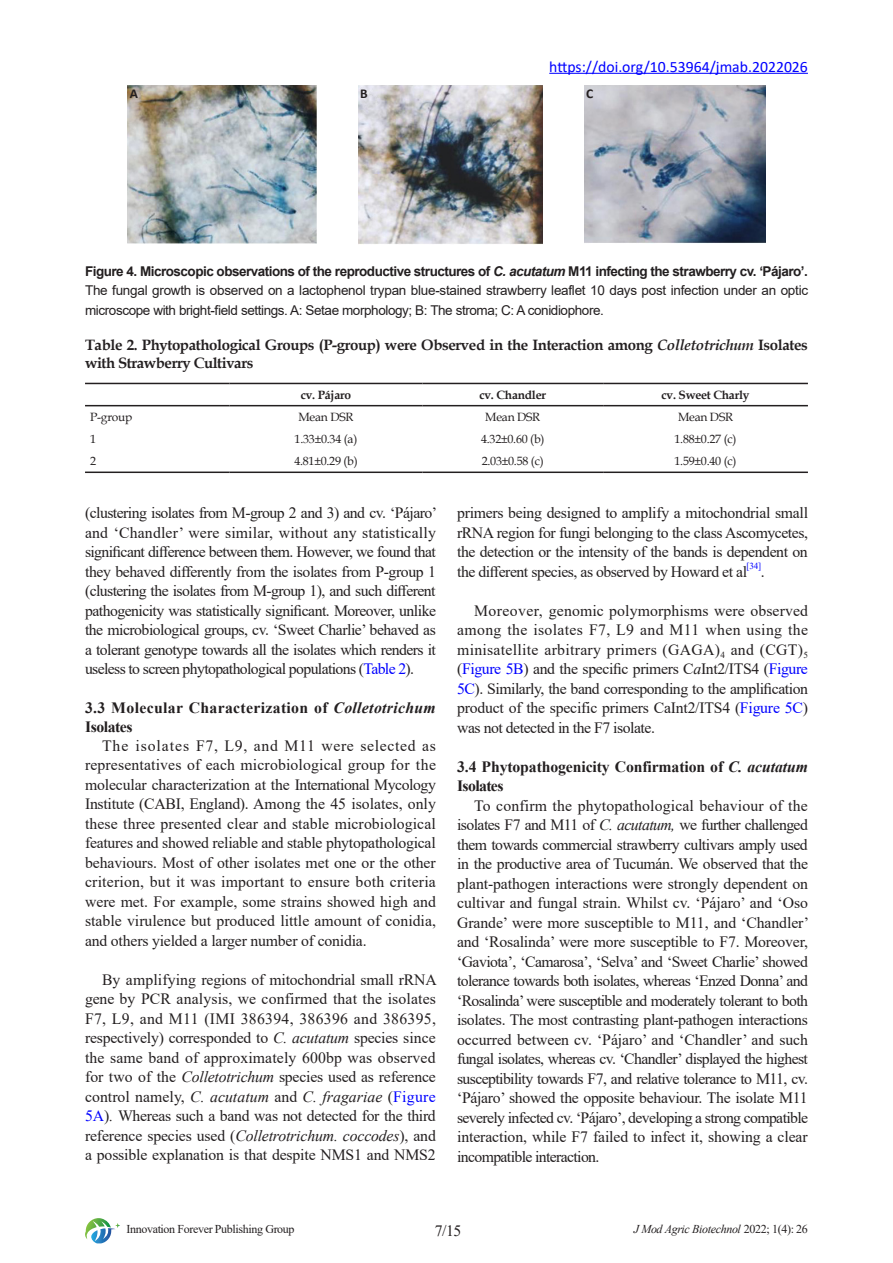
<style>
.page{position:relative;width:893px;height:1263px;background:#fff}
.page>*{position:absolute;margin:0;border:0;box-sizing:border-box;transform-origin:0 0}
.正文{font:15.75px/19.5px "Times New Roman";letter-spacing:-.03em;color:#231f20;text-align:justify}
.二级标题{font:700 15.75px/19.5px "Times New Roman";letter-spacing:-.01em;color:#231f20}
.二级标题-2{font:700 15.75px/18.9px "Times New Roman";letter-spacing:.02em;color:#231f20}
.t1{font:15.75px "Calibri";color:#00f}
.表格题目{font:700 15px/18px "Book Antiqua";letter-spacing:-.025em;color:#231f20}
.图注样式{font:13.5px/19.5px "Arial";letter-spacing:-.03em;color:#231f20;text-align:justify}
.参考文献_序号不标蓝{font:700 13.5px "Calibri";color:#231f20}
.表格样式{font:12px "Book Antiqua";letter-spacing:-.02em;color:#231f20}
.表格样式-2{font:700 12px "Book Antiqua";letter-spacing:-.02em;color:#231f20}
.t2{font:12px "Times New Roman";letter-spacing:-.03em;color:#231f20}
.t3{font:italic 12px "Times New Roman";letter-spacing:-.03em;color:#231f20}
.正文-2{font:9.15px "Times New Roman";color:#00f}
.s1{font-weight:700}
.s2{font-weight:700;font-style:italic}
.s3{font-style:italic}
.s4{color:#00f}
.s5{font-style:normal}
</style>
<div class="page">
<svg style="left:85px;top:1218px;width:35px;height:25px"></svg>
<hr style="left:549px;top:73px;width:259px;height:1px;background:#00f">
<img style="left:128px;top:85px;width:189px;height:158px">
<img style="left:358px;top:85px;width:185px;height:159px">
<img style="left:584px;top:85px;width:181px;height:158px">
<hr style="left:85px;top:383px;width:145px;height:1px;background:#231f20">
<hr style="left:230px;top:383px;width:192px;height:1px;background:#231f20">
<hr style="left:422px;top:383px;width:181px;height:1px;background:#231f20">
<hr style="left:603px;top:383px;width:205px;height:1px;background:#231f20">
<hr style="left:85px;top:471px;width:145px;height:2px;background:#231f20">
<hr style="left:230px;top:471px;width:192px;height:2px;background:#231f20">
<hr style="left:422px;top:471px;width:181px;height:2px;background:#231f20">
<hr style="left:603px;top:471px;width:205px;height:2px;background:#231f20">
<hr style="left:85px;top:405px;width:145px;height:1px;background:#231f20">
<hr style="left:230px;top:405px;width:192px;height:1px;background:#231f20">
<hr style="left:422px;top:405px;width:181px;height:1px;background:#231f20">
<hr style="left:603px;top:405px;width:205px;height:1px;background:#231f20">
<p class="t1" style="left:549px;top:55px;width:260px">https://doi.org/10.53964/jmab.2022026</p>
<p class="参考文献_序号不标蓝" style="left:130px;top:84px;width:10px">A</p>
<p class="参考文献_序号不标蓝" style="left:360px;top:84px;width:9px">B</p>
<p class="参考文献_序号不标蓝" style="left:586px;top:84px;width:9px">C</p>
<p class="图注样式" style="left:85px;top:261px;width:725px"><span class="s1">Figure 4. Microscopic observations of the reproductive structures of</span> <span class="s2">C. acutatum</span> <span class="s1">M11 infecting the strawberry cv. ‘Pájaro’.<br></span>The fungal growth is observed on a lactophenol trypan blue-stained strawberry leaflet 10 days post infection under an optic microscope with bright-field settings. A: Setae morphology; B: The stroma; C: A conidiophore.</p>
<p class="表格题目" style="left:85px;top:335px;width:724px">Table 2. Phytopathological Groups (P-group) were Observed in the Interaction among <span class="s3">Colletotrichum</span> Isolates with Strawberry Cultivars</p>
<p class="表格样式-2" style="left:301px;top:386px;width:52px">cv. Pájaro</p>
<p class="表格样式-2" style="left:479px;top:386px;width:68px">cv. Chandler</p>
<p class="表格样式-2" style="left:661px;top:386px;width:90px">cv. Sweet Charly</p>
<p class="表格样式" style="left:90px;top:408px;width:44px">P-group</p>
<p class="表格样式" style="left:298px;top:408px;width:57px">Mean DSR</p>
<p class="表格样式" style="left:485px;top:408px;width:57px">Mean DSR</p>
<p class="表格样式" style="left:678px;top:408px;width:57px">Mean DSR</p>
<p class="表格样式" style="left:90px;top:431px;width:7px">1</p>
<p class="表格样式" style="left:295px;top:431px;width:64px">1.33±0.34 (a)</p>
<p class="表格样式" style="left:481px;top:431px;width:65px">4.32±0.60 (b)</p>
<p class="表格样式" style="left:674px;top:431px;width:64px">1.88±0.27 (c)</p>
<p class="表格样式" style="left:90px;top:453px;width:7px">2</p>
<p class="表格样式" style="left:294px;top:453px;width:65px">4.81±0.29 (b)</p>
<p class="表格样式" style="left:482px;top:453px;width:64px">2.03±0.58 (c)</p>
<p class="表格样式" style="left:674px;top:453px;width:64px">1.59±0.40 (c)</p>
<p class="正文" style="left:85px;top:502px;width:354px">(clustering isolates from M-group 2 and 3) and cv. ‘Pájaro’ and ‘Chandler’ were similar, without any statistically significant difference between them. However, we found that they behaved differently from the isolates from P-group 1 (clustering the isolates from M-group 1), and such different pathogenicity was statistically significant. Moreover, unlike the microbiological groups, cv. ‘Sweet Charlie’ behaved as a tolerant genotype towards all the isolates which renders it useless to screen phytopathological populations (<span class="s4">Table 2</span>).</p>
<p class="二级标题-2" style="left:85px;top:698px;width:352px">3.3 Molecular Characterization of <span class="s3">Colletotrichum<br></span>Isolates</p>
<p class="正文" style="left:85px;top:735px;width:352px;text-indent:17px">The isolates F7, L9, and M11 were selected as representatives of each microbiological group for the molecular characterization at the International Mycology Institute (CABI, England). Among the 45 isolates, only these three presented clear and stable microbiological features and showed reliable and stable phytopathological behaviours. Most of other isolates met one or the other criterion, but it was important to ensure both criteria were met. For example, some strains showed high and stable virulence but produced little amount of conidia, and others yielded a larger number of conidia.</p>
<p class="正文" style="left:85px;top:969px;width:353px;text-indent:17px">By amplifying regions of mitochondrial small rRNA gene by PCR analysis, we confirmed that the isolates F7, L9, and M11 (IMI 386394, 386396 and 386395, respectively) corresponded to <span class="s3">C. acutatum</span> species since the same band of approximately 600bp was observed for two of the <span class="s3">Colletotrichum</span> species used as reference control namely, <span class="s3">C. acutatum</span> and <span class="s3">C. fragariae</span> (<span class="s4">Figure 5A</span>)<span class="s3">.</span> Whereas such a band was not detected for the third reference species used (<span class="s3">Colletrotrichum. coccodes</span>), and a possible explanation is that despite NMS1 and NMS2</p>
<p class="正文" style="left:457px;top:502px;width:352px">primers being designed to amplify a mitochondrial small rRNA region for fungi belonging to the class Ascomycetes, the detection or the intensity of the bands is dependent on the different species, as observed by Howard et al</p>
<p class="正文-2" style="left:747px;top:560px;width:16px">[34]</p>
<p class="正文" style="left:761px;top:561px;width:5px">.</p>
<p class="正文" style="left:457px;top:600px;width:352px;text-indent:17px">Moreover, genomic polymorphisms were observed among the isolates F7, L9 and M11 when using the minisatellite arbitrary primers (GAGA)<sub>4</sub> and (CGT)<sub>5 </sub>(<span class="s4">Figure 5B</span>) and the specific primers C<span class="s3">a</span>Int2/ITS4 (<span class="s4">Figure 5C</span>). Similarly, the band corresponding to the amplification product of the specific primers CaInt2/ITS4 (<span class="s4">Figure 5C</span>) was not detected in the F7 isolate.</p>
<p class="二级标题" style="left:457px;top:756px;width:352px">3.4 Phytopathogenicity Confirmation of <span class="s3">C. acutatum<br></span>Isolates</p>
<p class="正文" style="left:457px;top:795px;width:354px;text-indent:17px">To confirm the phytopathological behaviour of the isolates F7 and M11 of <span class="s3">C. acutatum,</span> we further challenged them towards commercial strawberry cultivars amply used in the productive area of Tucumán. We observed that the plant-pathogen interactions were strongly dependent on cultivar and fungal strain. Whilst cv. ‘Pájaro’ and ‘Oso Grande’ were more susceptible to M11, and ‘Chandler’ and ‘Rosalinda’ were more susceptible to F7. Moreover, ‘Gaviota’, ‘Camarosa’, ‘Selva’ and ‘Sweet Charlie’ showed tolerance towards both isolates, whereas ‘Enzed Donna’ and ‘Rosalinda’ were susceptible and moderately tolerant to both isolates. The most contrasting plant-pathogen interactions occurred between cv. ‘Pájaro’ and ‘Chandler’ and such fungal isolates, whereas cv. ‘Chandler’ displayed the highest susceptibility towards F7, and relative tolerance to M11, cv. ‘Pájaro’ showed the opposite behaviour. The isolate M11 severely infected cv. ‘Pájaro’, developing a strong compatible interaction, while F7 failed to infect it, showing a clear incompatible interaction.</p>
<p class="t2" style="left:126px;top:1220px;width:170px">Innovation Forever Publishing Group</p>
<p class="正文" style="left:435px;top:1220px;width:28px">7/15</p>
<p class="t3" style="left:634px;top:1221px;width:176px">J Mod Agric Biotechnol <span class="s5">2022; 1(4): 26</span></p>
</div>
